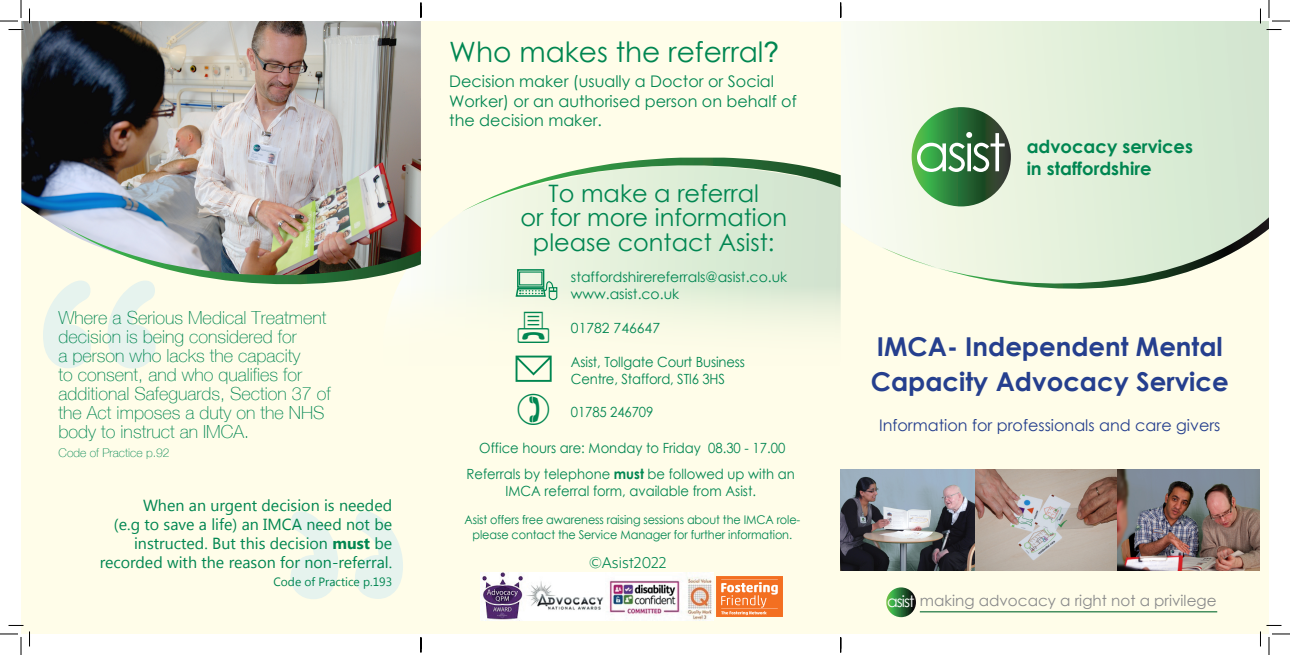
<style>
.page{position:relative;width:1290px;height:655px;background:#fff}
.page>*{position:absolute;margin:0;border:0;box-sizing:border-box;transform-origin:0 0}
.t1{font:52.3px "Century Gothic";letter-spacing:-.06em;color:#fff}
.t2{font:28px "Century Gothic";color:#008651}
.t3{font:700 26px/35px "Century Gothic";color:#253f8e}
.t4{font:24px/24.9px "Century Gothic";color:#008651;text-align:center}
.t5{font:100 18px/19px "Helve Nue";color:#008651}
.t6{font:700 18px "Century Gothic";color:#008651}
.t7{font:18px "Mr Eaves XL Mod OT";color:#008752}
.t8{font:16px/19.2px "Segoe UI";color:#008651;text-align:right}
.t9{font:16px/19.2px "Century Gothic";color:#008651}
.t10{font:16px "Century Gothic";color:#253f8e}
.t11{font:15.2px "Century Gothic";color:#898a8b}
.t12{font:14px/16.8px "Century Gothic";color:#008651;scale:.94 1}
.t13{font:14px/16.8px "Century Gothic";color:#008651}
.t14{font:12px/14.4px "Century Gothic";letter-spacing:-.01em;color:#008651;text-align:center;scale:.94 1}
.t15{font:12px "Segoe UI";color:#008651}
.t16{font:100 12px "Helve Nue";color:#008651}
.s1{font-weight:700}
.s2{font-family:"Arial"}
.s3{font-size:15.7px;color:#fff}
</style>
<div class="page">
<div style="left:21px;top:21px;width:437px;height:612px;background:#fffde9"></div>
<div style="left:412px;top:21px;width:437px;height:612px;background:#fffde9"></div>
<div style="left:832px;top:21px;width:436px;height:612px;background:#fffde9"></div>
<svg style="left:800px;top:21px;width:468px;height:263px"></svg>
<svg style="left:881px;top:217px;width:387px;height:72px"></svg>
<div style="left:725px;top:23px;width:115px;height:204px;background:#fffde9"></div>
<svg style="left:421px;top:212px;width:419px;height:114px"></svg>
<svg style="left:463px;top:157px;width:377px;height:55px"></svg>
<div style="left:517px;top:269px;width:27px;height:19px;border:2px solid #008651"></div>
<svg style="left:514px;top:271px;width:44px;height:29px"></svg>
<svg style="left:515px;top:355px;width:37px;height:27px"></svg>
<svg style="left:911px;top:107px;width:99px;height:99px;background:#307539"></svg>
<svg style="left:886px;top:587px;width:29px;height:30px"></svg>
<hr style="left:919px;top:611px;width:298px;height:1px;background:#127039">
<img style="left:840px;top:469px;width:419px;height:101px">
<svg style="left:290px;top:511px;width:113px;height:88px"></svg>
<img style="left:21px;top:21px;width:400px;height:203px">
<svg style="left:43px;top:224px;width:378px;height:144px"></svg>
<svg style="left:0;top:0;width:30px;height:30px"></svg>
<svg style="left:0;top:625px;width:30px;height:29px"></svg>
<svg style="left:1259px;top:0;width:30px;height:30px"></svg>
<svg style="left:1259px;top:624px;width:30px;height:30px"></svg>
<svg style="left:420px;top:3px;width:2px;height:15px"></svg>
<svg style="left:420px;top:637px;width:2px;height:15px"></svg>
<svg style="left:840px;top:3px;width:1px;height:15px"></svg>
<svg style="left:840px;top:637px;width:1px;height:15px"></svg>
<img style="left:480px;top:572px;width:233px;height:48px">
<img style="left:716px;top:576px;width:66px;height:40px">
<svg style="left:518px;top:311px;width:31px;height:15px"></svg>
<p class="t5" style="left:59px;top:307px;width:274px">Where a Serious Medical Treatment decision is being considered for<br>a person who lacks the capacity<br>to consent, and who qualifies for additional Safeguards, Section 37 of the Act imposes a duty on the NHS body to instruct an IMCA.</p>
<p class="t16" style="left:59px;top:445px;width:112px">Code of Practice p.92</p>
<p class="t8" style="left:100px;top:494px;width:294px">When an urgent decision is needed<br>(e.g to save a life) an IMCA need not be instructed. But this decision <span class="s1">must</span> be recorded with the reason for non-referral.</p>
<p class="t15" style="left:273px;top:572px;width:120px">Code of Practice p.193</p>
<p class="t2" style="left:449px;top:33px;width:331px">Who makes the referral<span class="s2">?</span></p>
<p class="t9" style="left:449px;top:72px;width:349px">Decision maker (usually a Doctor or Social<br>Worker) or an authorised person on behalf of the decision maker.</p>
<p class="t4" style="left:520px;top:180px;width:268px">To make a referral<br>or for more information please contact Asist:</p>
<p class="t13" style="left:571px;top:268px;width:218px">staffordshirereferrals@asist.co.uk www.asist.co.uk</p>
<p class="t13" style="left:571px;top:319px;width:91px">01782 746647</p>
<p class="t12" style="left:571px;top:353px;width:187px">Asist, Tollgate Court Business<br>Centre, Stafford, STl6 3HS</p>
<p class="t12" style="left:571px;top:403px;width:89px">01785 246709</p>
<p class="t12" style="left:466px;top:435px;width:351px;line-height:25.3px;text-align:center">Office hours are: Monday to Friday 08.30 - 17.00<br>Referrals by telephone <span class="s1">must</span> be followed up with an</p>
<p class="t12" style="left:505px;top:481px;width:268px">IMCA referral form, available from Asist.</p>
<p class="t14" style="left:464px;top:512px;width:359px">Asist offers free awareness raising sessions about the IMCA role&shy;please contact the Service Manager for further information.</p>
<p class="t7" style="left:589px;top:552px;width:79px">©Asist2022</p>
<h1 class="t1" style="left:914px;top:116px;width:93px">asist</h1>
<p class="t6" style="left:1026px;top:133px;width:168px">advocacy services</p>
<p class="t6" style="left:1026px;top:154px;width:126px">in staffordshire</p>
<p class="t3" style="left:870px;top:327px;width:359px">IMCA- Independent Mental<br>Capacity Advocacy Service</p>
<p class="t10" style="left:879px;top:413px;width:343px">Information for professionals and care givers</p>
<p class="t11" style="left:887px;top:590px;width:331px"><span class="s3">asist</span> making advocacy a right not a privilege</p>
</div>
